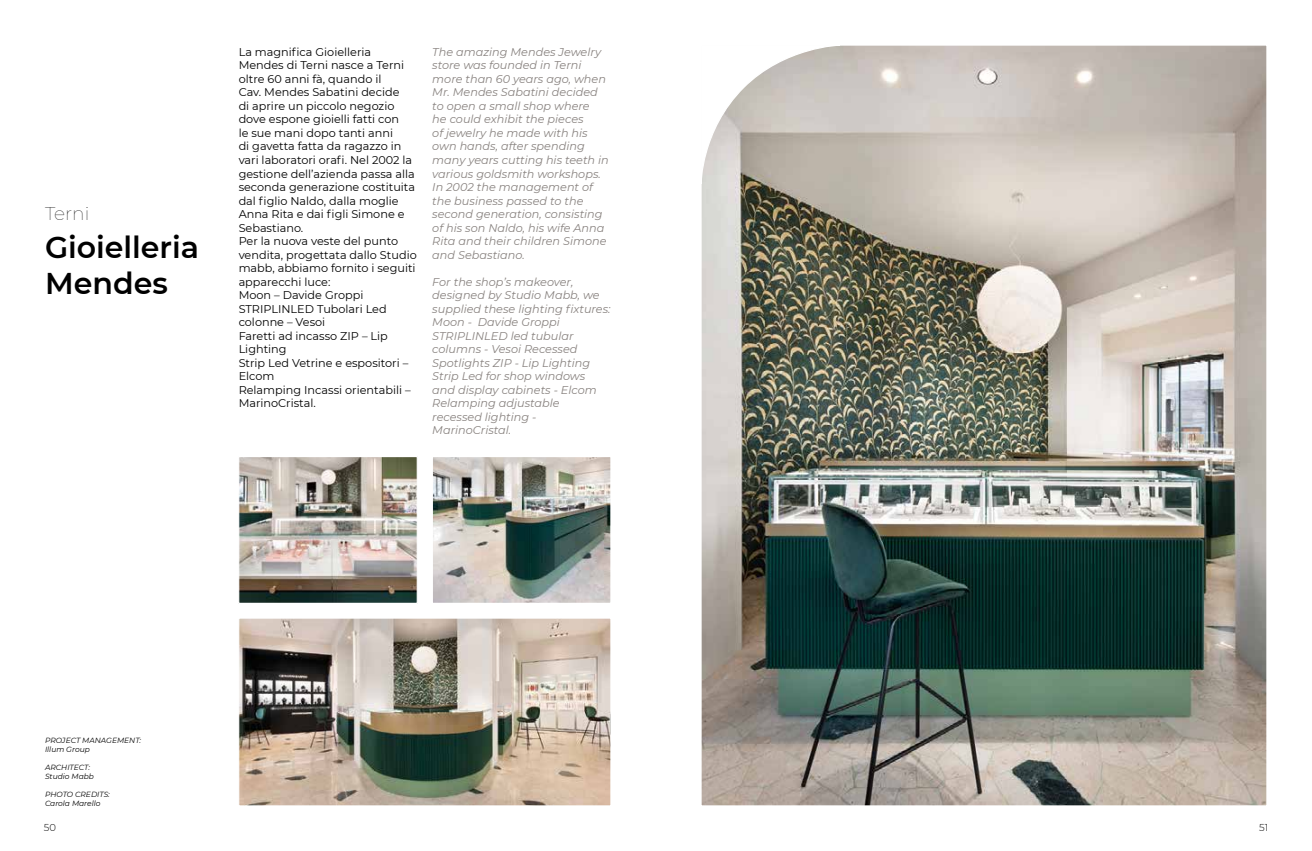
<style>
.page{position:relative;width:1312px;height:851px;background:#fff}
.page>*{position:absolute;margin:0;border:0;box-sizing:border-box;transform-origin:0 0}
.t1{font:600 30px/36px "Montserrat";color:#000}
.t2{font:100 18.75px "Montserrat";letter-spacing:-.005em;color:#000}
.t3{font:italic 11.25px/13.5px "Montserrat";color:#88827f}
.t4{font:11.25px/13.5px "Montserrat";color:#000}
.t5{font:300 10px "Montserrat";color:#000}
.t6{font:italic 7.5px/9px "Montserrat";color:#000}
</style>
<div class="page">
<img style="left:702px;top:46px;width:563px;height:758px">
<img style="left:240px;top:619px;width:369px;height:185px">
<div style="left:238px;top:617px;width:373px;height:189px;border:1px solid #fff"></div>
<img style="left:240px;top:458px;width:176px;height:144px">
<div style="left:238px;top:456px;width:180px;height:148px;border:1px solid #fff"></div>
<img style="left:433px;top:458px;width:176px;height:144px">
<div style="left:431px;top:456px;width:180px;height:148px;border:1px solid #fff"></div>
<svg style="left:701px;top:45px;width:140px;height:140px"></svg>
<h2 class="t2" style="left:45px;top:201px;width:46px">Terni</h2>
<h1 class="t1" style="left:45px;top:228px;width:155px">Gioielleria<br>Mendes</h1>
<p class="t4" style="left:239px;top:45px;width:179px">La magnifica Gioielleria<br>Mendes di Terni nasce a Terni oltre 60 anni fà, quando il<br>Cav. Mendes Sabatini decide<br>di aprire un piccolo negozio dove espone gioielli fatti con<br>le sue mani dopo tanti anni<br>di gavetta fatta da ragazzo in vari laboratori orafi. Nel 2002 la gestione dell’azienda passa alla seconda generazione costituita dal figlio Naldo, dalla moglie<br>Anna Rita e dai figli Simone e<br>Sebastiano.<br>Per la nuova veste del punto vendita, progettata dallo Studio mabb, abbiamo fornito i seguiti apparecchi luce:<br>Moon – Davide Groppi<br>STRIPLINLED Tubolari Led colonne – Vesoi<br>Faretti ad incasso ZIP – Lip<br>Lighting<br>Strip Led Vetrine e espositori –<br>Elcom<br>Relamping Incassi orientabili –<br>MarinoCristal.</p>
<p class="t3" style="left:432px;top:45px;width:178px">The amazing Mendes Jewelry store was founded in Terni more than 60 years ago, when<br>Mr. Mendes Sabatini decided to open a small shop where<br>he could exhibit the pieces<br>of jewelry he made with his own hands, after spending many years cutting his teeth in various goldsmith workshops.<br>In 2002 the management of the business passed to the second generation, consisting of his son Naldo, his wife Anna<br>Rita and their children Simone and Sebastiano.</p>
<p class="t3" style="left:432px;top:274px;width:180px">For the shop’s makeover, designed by Studio Mabb, we supplied these lighting fixtures:<br>Moon - Davide Groppi<br>STRIPLINLED led tubular columns - Vesoi Recessed<br>Spotlights ZIP - Lip Lighting<br>Strip Led for shop windows and display cabinets - Elcom<br>Relamping adjustable recessed lighting -<br>MarinoCristal.</p>
<p class="t6" style="left:45px;top:735px;width:98px">PROJECT MANAGEMENT:<br>Illum Group</p>
<p class="t6" style="left:45px;top:762px;width:50px">ARCHITECT:<br>Studio Mabb</p>
<p class="t6" style="left:45px;top:789px;width:66px">PHOTO CREDITS:<br>Carola Marello</p>
<p class="t5" style="left:44px;top:820px;width:14px">50</p>
<p class="t5" style="left:1258px;top:820px;width:11px">51</p>
</div>
